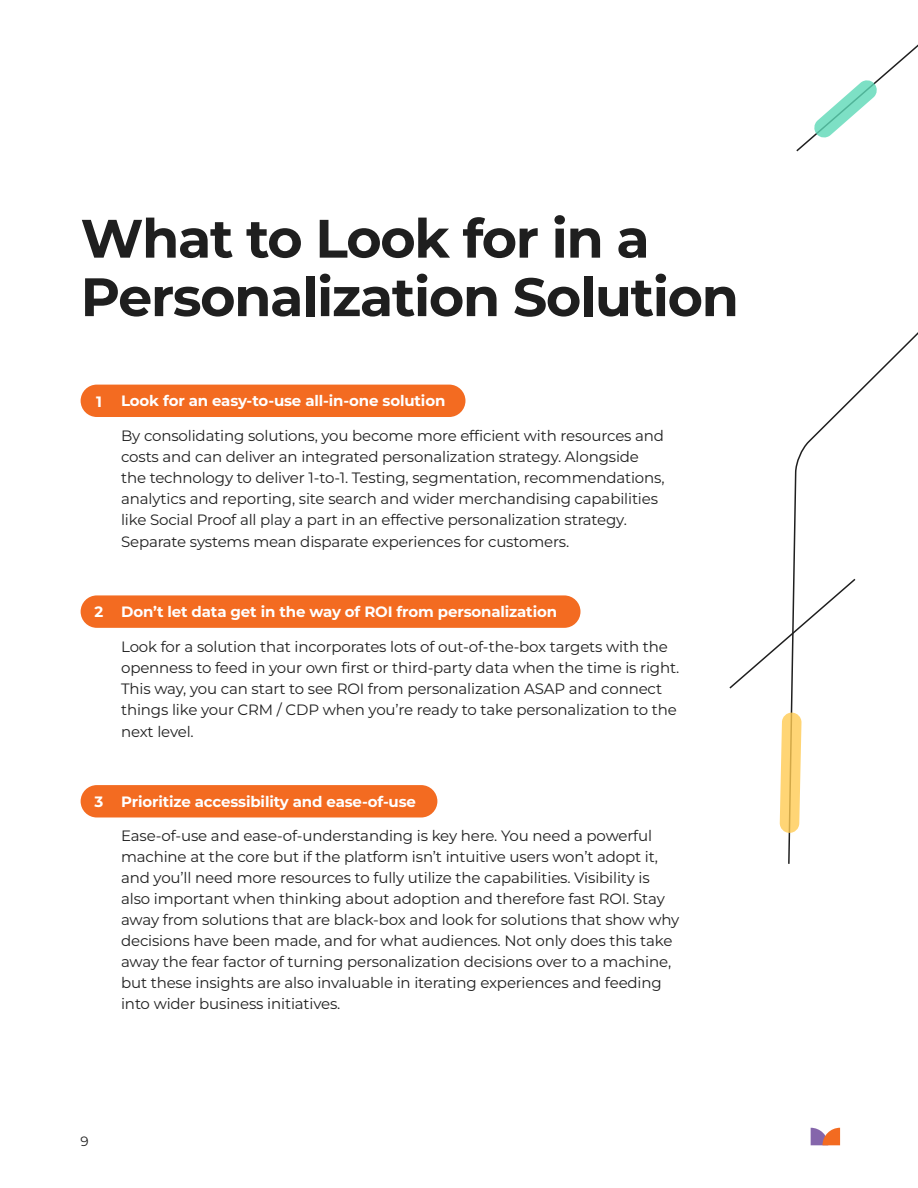
<style>
.page{position:relative;width:918px;height:1188px;background:#fff}
.page>*{position:absolute;margin:0;border:0;box-sizing:border-box;transform-origin:0 0}
.t1{font:700 54px/58.5px "Montserrat";letter-spacing:-.025em;color:#1f1f1f}
.t2{font:15px/21px "Montserrat";letter-spacing:-.01em;color:#1f1f1f}
.t3{font:700 15px "Montserrat";letter-spacing:-.01em;color:#fff}
.t4{font:13.5px "Montserrat";color:#1f1f1f}
</style>
<div class="page">
<div style="left:81px;top:385px;width:384px;height:32px;background:#f36b21;border-radius:16px"></div>
<div style="left:81px;top:595px;width:500px;height:33px;background:#f36b21;border-radius:16px"></div>
<div style="left:81px;top:785px;width:356px;height:32px;background:#f36b21;border-radius:16px"></div>
<svg style="left:788px;top:332px;width:130px;height:532px"></svg>
<svg style="left:729px;top:577px;width:128px;height:113px"></svg>
<svg style="left:811px;top:1128px;width:29px;height:17px"></svg>
<svg style="left:796px;top:44px;width:122px;height:108px"></svg>
<svg style="left:780px;top:712px;width:22px;height:121px;background:#fbd886"></svg>
<h1 class="t1" style="left:81px;top:207px;width:660px">What to Look for in a<br>Personalization Solution</h1>
<p class="t3" style="left:96px;top:391px;width:7px">1</p>
<p class="t3" style="left:121px;top:390px;width:326px">Look for an easy-to-use all-in-one solution</p>
<p class="t2" style="left:121px;top:424px;width:545px">By consolidating solutions, you become more efficient with resources and costs and can deliver an integrated personalization strategy. Alongside the technology to deliver 1-to-1. Testing, segmentation, recommendations, analytics and reporting, site search and wider merchandising capabilities like Social Proof all play a part in an effective personalization strategy.</p>
<p class="t2" style="left:121px;top:531px;width:450px">Separate systems mean disparate experiences for customers.</p>
<p class="t3" style="left:95px;top:601px;width:10px">2</p>
<p class="t3" style="left:121px;top:601px;width:437px">Don’t let data get in the way of ROI from personalization</p>
<p class="t2" style="left:121px;top:635px;width:560px">Look for a solution that incorporates lots of out-of-the-box targets with the openness to feed in your own first or third-party data when the time is right.<br>This way, you can start to see ROI from personalization ASAP and connect things like your CRM / CDP when you’re ready to take personalization to the</p>
<p class="t2" style="left:121px;top:721px;width:74px">next level.</p>
<p class="t3" style="left:95px;top:790px;width:10px">3</p>
<p class="t3" style="left:121px;top:791px;width:296px">Prioritize accessibility and ease-of-use</p>
<p class="t2" style="left:121px;top:825px;width:560px">Ease-of-use and ease-of-understanding is key here. You need a powerful machine at the core but if the platform isn’t intuitive users won’t adopt it, and you’ll need more resources to fully utilize the capabilities. Visibility is also important when thinking about adoption and therefore fast ROI. Stay away from solutions that are black-box and look for solutions that show why decisions have been made, and for what audiences. Not only does this take away the fear factor of turning personalization decisions over to a machine, but these insights are also invaluable in iterating experiences and feeding into wider business initiatives.</p>
<p class="t4" style="left:81px;top:1131px;width:10px">9</p>
</div>
